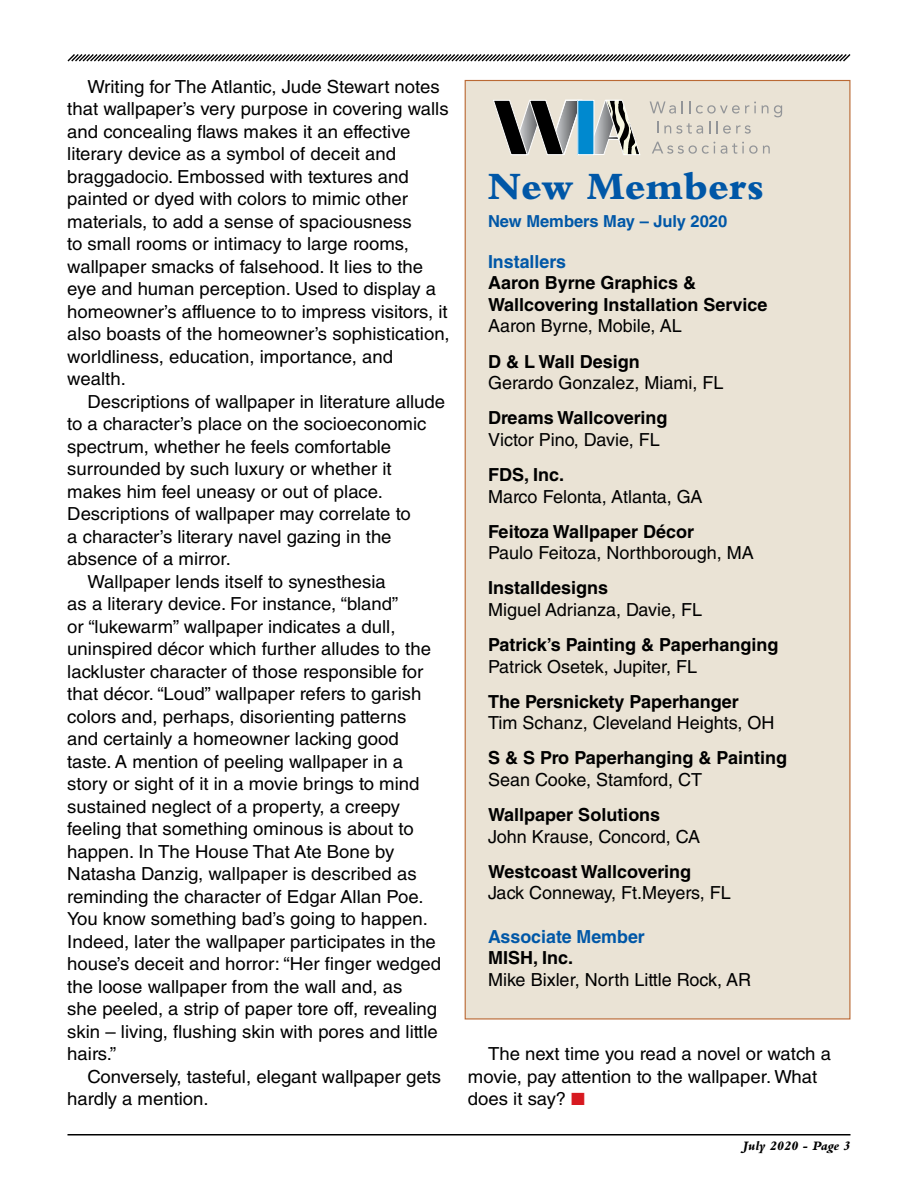
<style>
.page{position:relative;width:918px;height:1188px;background:#fff}
.page>*{position:absolute;margin:0;border:0;box-sizing:border-box;transform-origin:0 0}
.t1{font:800 40.35px "Bembo Std";color:#0057a7}
.t2{font:18px/22.5px "Helvetica LT Std";color:#000}
.t3{font:700 18px/21.6px "Helvetica LT Std";color:#000}
.t4{font:700 18px "Helvetica LT Std";color:#0057a7}
.t5{font:700 16.5px "Helvetica LT Std";color:#0057a7}
.t6{font:italic 800 13.5px "Bembo Std";letter-spacing:-.015em;color:#000}
.s1{color:#d71920}
</style>
<div class="page">
<svg style="left:67px;top:54px;width:784px;height:8px"></svg>
<hr style="left:68px;top:1134px;width:782px;height:2px;background:#000">
<div style="left:465px;top:80px;width:385px;height:940px;background:#eae3d5;border:1px solid #ba6934"></div>
<svg style="left:650px;top:101px;width:26px;height:13px"></svg>
<svg style="left:682px;top:101px;width:1px;height:12px"></svg>
<svg style="left:689px;top:101px;width:1px;height:12px"></svg>
<svg style="left:696px;top:101px;width:60px;height:13px"></svg>
<svg style="left:762px;top:105px;width:20px;height:12px"></svg>
<svg style="left:664px;top:123px;width:39px;height:11px"></svg>
<svg style="left:709px;top:121px;width:1px;height:12px"></svg>
<svg style="left:716px;top:121px;width:35px;height:13px"></svg>
<svg style="left:652px;top:142px;width:63px;height:12px"></svg>
<svg style="left:721px;top:142px;width:49px;height:12px"></svg>
<svg style="left:493px;top:100px;width:147px;height:55px"></svg>
<p class="t2" style="left:67px;top:75px;width:384px;text-indent:20px">Writing for The Atlantic, Jude Stewart notes that wallpaper’s very purpose in covering walls and concealing flaws makes it an effective literary device as a symbol of deceit and braggadocio. Embossed with textures and painted or dyed with colors to mimic other materials, to add a sense of spaciousness<br>to small rooms or intimacy to large rooms, wallpaper smacks of falsehood. It lies to the eye and human perception. Used to display a homeowner’s affluence to to impress visitors, it also boasts of the homeowner’s sophistication, worldliness, education, importance, and wealth.</p>
<p class="t2" style="left:88px;top:390px;width:359px">Descriptions of wallpaper in literature allude</p>
<p class="t2" style="left:67px;top:413px;width:361px">to a character’s place on the socioeconomic</p>
<p class="t2" style="left:67px;top:435px;width:325px">spectrum, whether he feels comfortable</p>
<p class="t2" style="left:67px;top:458px;width:326px">surrounded by such luxury or whether it</p>
<p class="t2" style="left:67px;top:480px;width:317px">makes him feel uneasy or out of place.</p>
<p class="t2" style="left:67px;top:503px;width:345px">Descriptions of wallpaper may correlate to</p>
<p class="t2" style="left:67px;top:525px;width:326px">a character’s literary navel gazing in the</p>
<p class="t2" style="left:67px;top:548px;width:165px">absence of a mirror.</p>
<p class="t2" style="left:88px;top:570px;width:300px">Wallpaper lends itself to synesthesia</p>
<p class="t2" style="left:67px;top:593px;width:332px">as a literary device. For instance, “bland”</p>
<p class="t2" style="left:67px;top:615px;width:330px">or “lukewarm” wallpaper indicates a dull,</p>
<p class="t2" style="left:67px;top:638px;width:365px">uninspired décor which further alludes to the</p>
<p class="t2" style="left:67px;top:660px;width:357px">lackluster character of those responsible for</p>
<p class="t2" style="left:67px;top:683px;width:356px">that décor. “Loud” wallpaper refers to garish</p>
<p class="t2" style="left:67px;top:705px;width:341px">colors and, perhaps, disorienting patterns</p>
<p class="t2" style="left:67px;top:728px;width:333px">and certainly a homeowner lacking good</p>
<p class="t2" style="left:67px;top:750px;width:337px">taste. A mention of peeling wallpaper in a</p>
<p class="t2" style="left:67px;top:773px;width:354px">story or sight of it in a movie brings to mind</p>
<p class="t2" style="left:67px;top:795px;width:334px">sustained neglect of a property, a creepy</p>
<p class="t2" style="left:67px;top:818px;width:348px">feeling that something ominous is about to</p>
<p class="t2" style="left:67px;top:840px;width:329px">happen. In The House That Ate Bone by</p>
<p class="t2" style="left:67px;top:863px;width:351px">Natasha Danzig, wallpaper is described as</p>
<p class="t2" style="left:67px;top:885px;width:358px">reminding the character of Edgar Allan Poe.</p>
<p class="t2" style="left:67px;top:908px;width:362px">You know something bad’s going to happen.</p>
<p class="t2" style="left:67px;top:930px;width:370px">Indeed, later the wallpaper participates in the</p>
<p class="t2" style="left:67px;top:953px;width:375px">house’s deceit and horror: “Her finger wedged</p>
<p class="t2" style="left:67px;top:975px;width:336px">the loose wallpaper from the wall and, as</p>
<p class="t2" style="left:67px;top:998px;width:371px">she peeled, a strip of paper tore off, revealing</p>
<p class="t2" style="left:67px;top:1020px;width:372px">skin – living, flushing skin with pores and little</p>
<p class="t2" style="left:67px;top:1043px;width:51px">hairs.”</p>
<p class="t2" style="left:88px;top:1065px;width:355px">Conversely, tasteful, elegant wallpaper gets</p>
<p class="t2" style="left:67px;top:1088px;width:143px">hardly a mention.</p>
<h1 class="t1" style="left:488px;top:164px;width:277px">New Members</h1>
<p class="t5" style="left:488px;top:211px;width:241px">New Members May – July 2020</p>
<p class="t4" style="left:488px;top:250px;width:79px">Installers</p>
<p class="t3" style="left:488px;top:272px;width:281px">Aaron Byrne Graphics &amp;<br>Wallcovering Installation Service</p>
<p class="t2" style="left:488px;top:315px;width:195px">Aaron Byrne, Mobile, AL</p>
<p class="t3" style="left:488px;top:350px;width:153px">D &amp; L Wall Design</p>
<p class="t2" style="left:488px;top:372px;width:237px">Gerardo Gonzalez, Miami, FL</p>
<p class="t3" style="left:488px;top:407px;width:181px">Dreams Wallcovering</p>
<p class="t2" style="left:488px;top:428px;width:173px">Victor Pino, Davie, FL</p>
<p class="t3" style="left:488px;top:464px;width:78px">FDS, Inc.</p>
<p class="t2" style="left:488px;top:485px;width:216px">Marco Felonta, Atlanta, GA</p>
<p class="t3" style="left:488px;top:520px;width:208px">Feitoza Wallpaper Décor</p>
<p class="t2" style="left:488px;top:542px;width:267px">Paulo Feitoza, Northborough, MA</p>
<p class="t3" style="left:488px;top:577px;width:122px">Installdesigns</p>
<p class="t2" style="left:488px;top:598px;width:216px">Miguel Adrianza, Davie, FL</p>
<p class="t3" style="left:488px;top:634px;width:292px">Patrick’s Painting &amp; Paperhanging</p>
<p class="t2" style="left:488px;top:655px;width:211px">Patrick Osetek, Jupiter, FL</p>
<p class="t3" style="left:488px;top:690px;width:252px">The Persnickety Paperhanger</p>
<p class="t2" style="left:488px;top:712px;width:288px">Tim Schanz, Cleveland Heights, OH</p>
<p class="t3" style="left:488px;top:747px;width:300px">S &amp; S Pro Paperhanging &amp; Painting</p>
<p class="t2" style="left:488px;top:768px;width:216px">Sean Cooke, Stamford, CT</p>
<p class="t3" style="left:488px;top:804px;width:174px">Wallpaper Solutions</p>
<p class="t2" style="left:488px;top:825px;width:214px">John Krause, Concord, CA</p>
<p class="t3" style="left:488px;top:860px;width:205px">Westcoast Wallcovering</p>
<p class="t2" style="left:488px;top:882px;width:244px">Jack Conneway, Ft.Meyers, FL</p>
<p class="t4" style="left:488px;top:925px;width:158px">Associate Member</p>
<p class="t3" style="left:488px;top:947px;width:87px">MISH, Inc.</p>
<p class="t2" style="left:488px;top:968px;width:265px">Mike Bixler, North Little Rock, AR</p>
<p class="t2" style="left:468px;top:1043px;width:365px;text-indent:20px">The next time you read a novel or watch a movie, pay attention to the wallpaper. What does it say? <span class="s1">■</span></p>
<p class="t6" style="left:743px;top:1138px;width:109px">July 2020 - Page 3</p>
</div>
